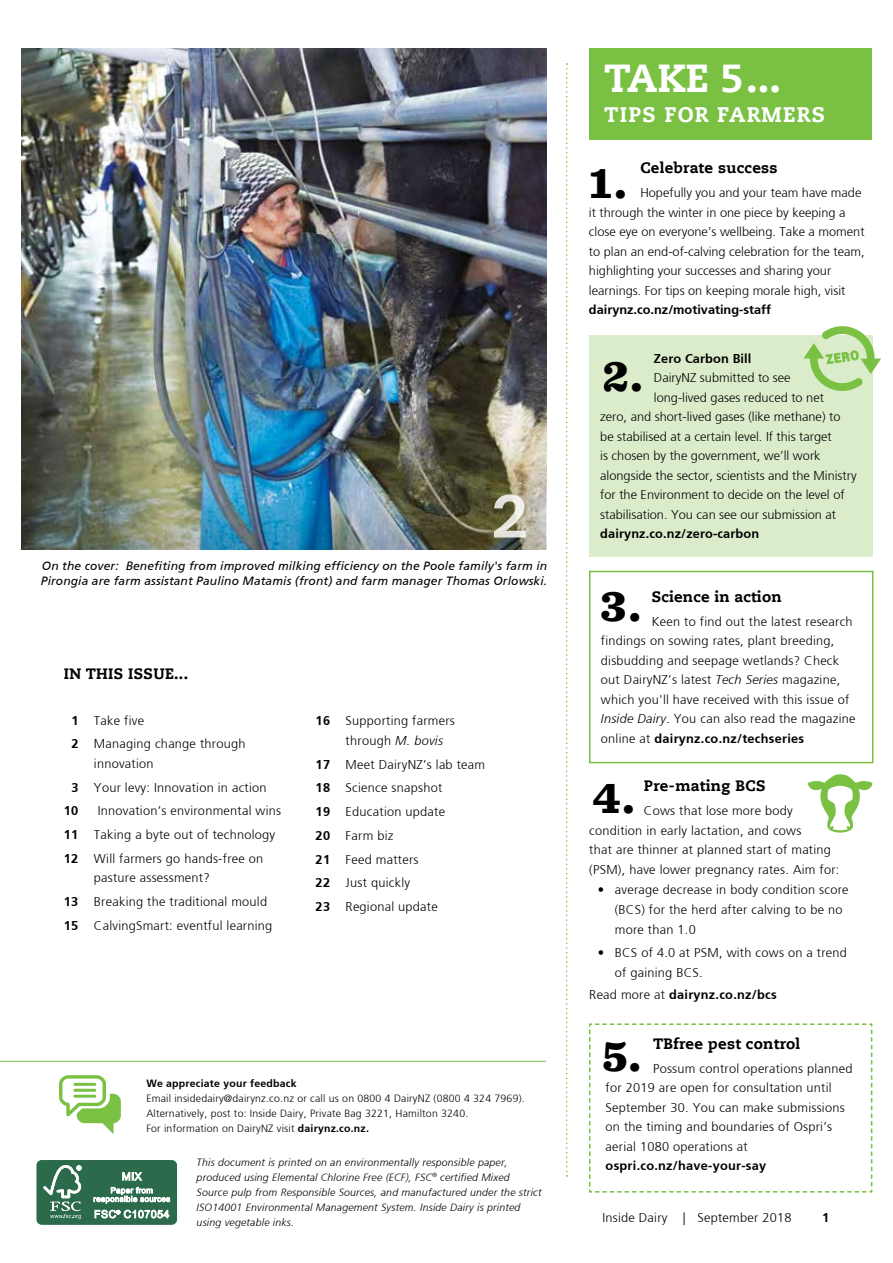
<style>
.page{position:relative;width:893px;height:1263px;background:#fff}
.page>*{position:absolute;margin:0;border:0;box-sizing:border-box;transform-origin:0 0}
.t1{font:800 60px "Caecilia LT Std";color:#fff}
.t2{font:900 45px "Sentinel";color:#000}
.t3{font:800 39px "Caecilia LT Std";color:#fff}
.t4{font:800 21px "Caecilia LT Std";letter-spacing:.06em;color:#fff}
.t5{font:800 15px "Caecilia LT Std";letter-spacing:.02em;color:#000}
.t6{font:300 12.75px/19.5px "Frutiger";letter-spacing:.02em;color:#000}
.t7{font:300 12.75px/19.5px "Frutiger";color:#000}
.t8{font:700 12.75px "Frutiger";letter-spacing:.01em;color:#000}
.t9{font:700 12.15px "Roboto";color:#7ac143}
.t10{font:italic 12px/15px "Frutiger";letter-spacing:.01em;color:#000}
.t11{font:italic 300 10.5px/15px "Frutiger";letter-spacing:.02em;color:#000}
.t12{font:300 10.5px/15px "Frutiger";letter-spacing:.02em;color:#000}
.t13{font:700 10.5px "Frutiger";letter-spacing:.02em;color:#000}
.s1{font-weight:700}
.s2{font-style:italic}
.s3{font-weight:300}
</style>
<div class="page">
<img style="left:22px;top:49px;width:524px;height:419px">
<hr style="left:0;top:1061px;width:546px;height:1px;background:#7ac143">
<svg style="left:566px;top:63px;width:2px;height:1114px"></svg>
<div style="left:589px;top:48px;width:283px;height:92px;background:#7ac143"></div>
<div style="left:37px;top:1160px;width:140px;height:64px;background:#2b6a4a;border-radius:5px"></div>
<div style="left:36px;top:1160px;width:141px;height:65px;border:1px solid #2b6a4a;border-radius:5px"></div>
<svg style="left:43px;top:1165px;width:38px;height:54px"></svg>
<svg style="left:93px;top:1172px;width:77px;height:31px"></svg>
<svg style="left:94px;top:1210px;width:75px;height:8px"></svg>
<div style="left:59px;top:1075px;width:47px;height:31px;border:3px solid #7ac143;border-radius:7px"></div>
<hr style="left:75px;top:1083px;width:20px;height:3px;background:#7ac143">
<hr style="left:75px;top:1089px;width:20px;height:3px;background:#7ac143">
<hr style="left:75px;top:1095px;width:20px;height:3px;background:#7ac143">
<svg style="left:77px;top:1094px;width:44px;height:40px"></svg>
<div style="left:589px;top:571px;width:284px;height:192px;border:2px solid #7ac143"></div>
<img style="left:22px;top:468px;width:524px;height:82px">
<div style="left:589px;top:335px;width:283px;height:222px;background:#dbeccb"></div>
<svg style="left:589px;top:1023px;width:284px;height:170px"></svg>
<svg style="left:803px;top:326px;width:78px;height:65px"></svg>
<svg style="left:808px;top:774px;width:65px;height:59px"></svg>
<h1 class="t1" style="left:492px;top:479px;width:37px">2</h1>
<p class="t10" style="left:41px;top:558px;width:508px">On the cover: Benefiting from improved milking efficiency on the Poole family's farm in<br>Pirongia are farm assistant Paulino Matamis (front) and farm manager Thomas Orlowski.</p>
<p class="t5" style="left:64px;top:664px;width:126px">IN THIS ISSUE...</p>
<p class="t6" style="left:72px;top:708px;width:175px;line-height:23.7px"><span class="s1">1</span> Take five<br><span class="s1">2</span> Managing change through</p>
<p class="t6" style="left:94px;top:754px;width:61px">innovation</p>
<p class="t6" style="left:72px;top:777px;width:197px"><span class="s1">3</span> Your levy: Innovation in action</p>
<p class="t8" style="left:64px;top:803px;width:16px">10</p>
<p class="t6" style="left:64px;top:799px;width:219px;line-height:23.7px;text-indent:34px">Innovation’s environmental wins<br><span class="s1">11</span> Taking a byte out of technology<br><span class="s1">12</span> Will farmers go hands-free on</p>
<p class="t6" style="left:64px;top:866px;width:210px;line-height:23.7px;text-indent:30px">pasture assessment?<br><span class="s1">13</span> Breaking the traditional mould<br><span class="s1">15</span> CalvingSmart: eventful learning</p>
<p class="t6" style="left:346px;top:711px;width:111px;text-indent:-30px"><span class="s1">16</span> Supporting farmers through <span class="s2">M. bovis</span></p>
<p class="t6" style="left:316px;top:752px;width:171px;line-height:23.7px"><span class="s1">17</span> Meet DairyNZ’s lab team<br><span class="s1">18</span> Science snapshot<br><span class="s1">19</span> Education update<br><span class="s1">20</span> Farm biz<br><span class="s1">21</span> Feed matters<br><span class="s1">22</span> Just quickly<br><span class="s1">23</span> Regional update</p>
<p class="t13" style="left:146px;top:1077px;width:152px">We appreciate your feedback</p>
<p class="t12" style="left:146px;top:1091px;width:380px">Email insidedairy@dairynz.co.nz or call us on 0800 4 DairyNZ (0800 4 324 7969).<br>Alternatively, post to: Inside Dairy, Private Bag 3221, Hamilton 3240.<br>For information on DairyNZ visit <span class="s1">dairynz.co.nz.</span></p>
<p class="t11" style="left:197px;top:1154px;width:346px">This document is printed on an environmentally responsible paper, produced using Elemental Chlorine Free (ECF), FSC<sup>®</sup> certified Mixed Source pulp from Responsible Sources, and manufactured under the strict ISO14001 Environmental Management System. Inside Dairy is printed using vegetable inks.</p>
<h3 class="t3" style="left:604px;top:54px;width:178px">TAKE 5...</h3>
<h3 class="t4" style="left:604px;top:102px;width:222px">TIPS FOR FARMERS</h3>
<p class="t5" style="left:640px;top:159px;width:139px">Celebrate success</p>
<p class="t7" style="left:589px;top:183px;width:277px;text-indent:51px">Hopefully you and your team have made it through the winter in one piece by keeping a close eye on everyone’s wellbeing. Take a moment to plan an end-of-calving celebration for the team, highlighting your successes and sharing your learnings. For tips on keeping morale high, visit</p>
<p class="t8" style="left:589px;top:302px;width:184px">dairynz.co.nz/motivating-staff</p>
<h2 class="t2" style="left:589px;top:147px;width:38px">1.</h2>
<p class="t9" style="left:825px;top:351px;width:34px;rotate:-8deg">ZERO</p>
<p class="t8" style="left:654px;top:351px;width:99px">Zero Carbon Bill</p>
<p class="t7" style="left:654px;top:368px;width:138px">DairyNZ submitted to see</p>
<p class="t7" style="left:654px;top:388px;width:172px">long-lived gases reduced to net</p>
<p class="t7" style="left:600px;top:407px;width:242px">zero, and short-lived gases (like methane) to</p>
<p class="t7" style="left:600px;top:427px;width:233px">be stabilised at a certain level. If this target</p>
<p class="t7" style="left:600px;top:446px;width:222px">is chosen by the government, we’ll work</p>
<p class="t7" style="left:600px;top:466px;width:258px">alongside the sector, scientists and the Ministry</p>
<p class="t7" style="left:600px;top:485px;width:246px">for the Environment to decide on the level of</p>
<p class="t7" style="left:600px;top:505px;width:237px">stabilisation. You can see our submission at</p>
<p class="t8" style="left:600px;top:526px;width:160px">dairynz.co.nz/zero-carbon</p>
<h2 class="t2" style="left:603px;top:339px;width:41px">2.</h2>
<p class="t5" style="left:652px;top:587px;width:131px">Science in action</p>
<p class="t6" style="left:601px;top:612px;width:256px;text-indent:51px">Keen to find out the latest research findings on sowing rates, plant breeding, disbudding and seepage wetlands? Check out DairyNZ’s latest <span class="s2">Tech Series</span> magazine, which you'll have received with this issue of <span class="s2">Inside Dairy</span>. You can also read the magazine online at <span class="s1">dairynz.co.nz/techseries</span></p>
<h2 class="t2" style="left:601px;top:569px;width:42px">3.</h2>
<p class="t5" style="left:644px;top:777px;width:123px">Pre-mating BCS</p>
<p class="t6" style="left:589px;top:801px;width:252px;text-indent:55px">Cows that lose more body condition in early lactation, and cows<br>that are thinner at planned start of mating (PSM), have lower pregnancy rates. Aim for:</p>
<p class="t6" style="left:615px;top:879px;width:235px;line-height:20.2px;text-indent:-17px">• average decrease in body condition score (BCS) for the herd after calving to be no more than 1.0</p>
<p class="t6" style="left:615px;top:942px;width:234px;line-height:20.2px;text-indent:-17px">• BCS of 4.0 at PSM, with cows on a trend of gaining BCS.</p>
<p class="t8" style="left:589px;top:987px;width:189px"><span class="s3">Read more at</span> dairynz.co.nz/bcs</p>
<h2 class="t2" style="left:593px;top:762px;width:43px">4.</h2>
<h2 class="t2" style="left:602px;top:1019px;width:40px">5.</h2>
<p class="t5" style="left:653px;top:1034px;width:149px">TBfree pest control</p>
<p class="t6" style="left:606px;top:1059px;width:248px;text-indent:47px">Possum control operations planned for 2019 are open for consultation until September 30. You can make submissions on the timing and boundaries of Ospri’s aerial 1080 operations at</p>
<p class="t8" style="left:606px;top:1158px;width:162px">ospri.co.nz/have-your-say</p>
<p class="t6" style="left:602px;top:1208px;width:191px">Inside Dairy | September 2018</p>
<p class="t8" style="left:822px;top:1210px;width:9px">1</p>
</div>
